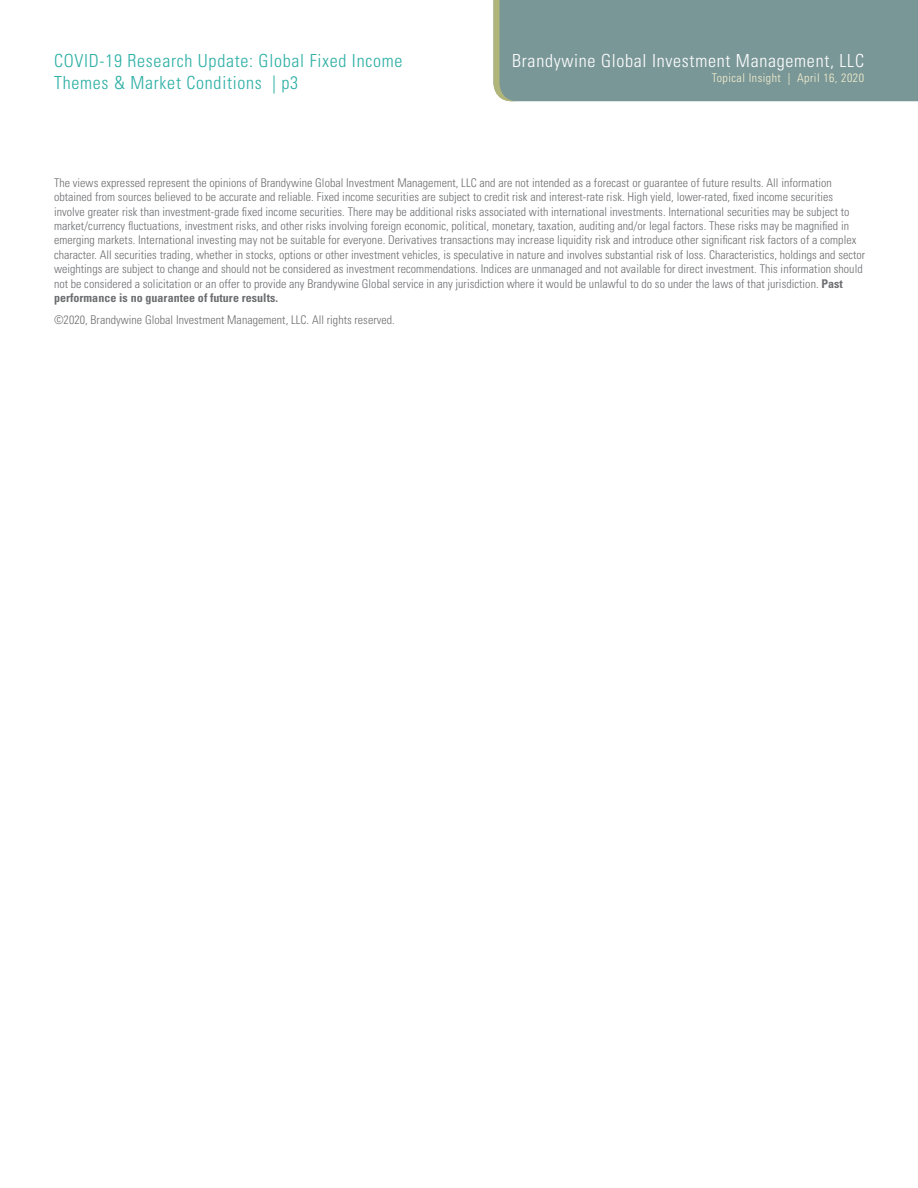
<style>
.page{position:relative;width:918px;height:1188px;background:#fff}
.page>*{position:absolute;margin:0;border:0;box-sizing:border-box;transform-origin:0 0}
.t1{font:300 condensed 18px/21.6px "Univers LT Std";letter-spacing:.04em;color:#2cafa4}
.t2{font:300 condensed 18px "Univers LT Std";letter-spacing:.04em;color:#fff}
.t3{font:300 condensed 12px/14.4px "Univers LT Std";letter-spacing:.005em;color:#6d6e71}
.t4{font:300 condensed 12px "Univers LT Std";letter-spacing:.04em;color:#f6f1cd}
.s1{font-weight:700}
</style>
<div class="page">
<div style="left:493px;top:0;width:425px;height:101px;background:#7a9798"></div>
<h1 class="t1" style="left:54px;top:50px;width:350px">COVID-19 Research Update: Global Fixed Income<br>Themes &amp; Market Conditions | p3</h1>
<h1 class="t2" style="left:512px;top:50px;width:353px">Brandywine Global Investment Management, LLC</h1>
<p class="t4" style="left:712px;top:71px;width:154px">Topical Insight | April 16, 2020</p>
<p class="t3" style="left:54px;top:175px;width:813px">The views expressed represent the opinions of Brandywine Global Investment Management, LLC and are not intended as a forecast or guarantee of future results. All information obtained from sources believed to be accurate and reliable. Fixed income securities are subject to credit risk and interest-rate risk. High yield, lower-rated, fixed income securities involve greater risk than investment-grade fixed income securities. There may be additional risks associated with international investments. International securities may be subject to market/currency fluctuations, investment risks, and other risks involving foreign economic, political, monetary, taxation, auditing and/or legal factors. These risks may be magnified in emerging markets. International investing may not be suitable for everyone. Derivatives transactions may increase liquidity risk and introduce other significant risk factors of a complex character. All securities trading, whether in stocks, options or other investment vehicles, is speculative in nature and involves substantial risk of loss. Characteristics, holdings and sector weightings are subject to change and should not be considered as investment recommendations. Indices are unmanaged and not available for direct investment. This information should not be considered a solicitation or an offer to provide any Brandywine Global service in any jurisdiction where it would be unlawful to do so under the laws of that jurisdiction. <span class="s1">Past performance is no guarantee of future results.</span></p>
<p class="t3" style="left:54px;top:313px;width:342px">©2020, Brandywine Global Investment Management, LLC. All rights reserved.</p>
</div>
